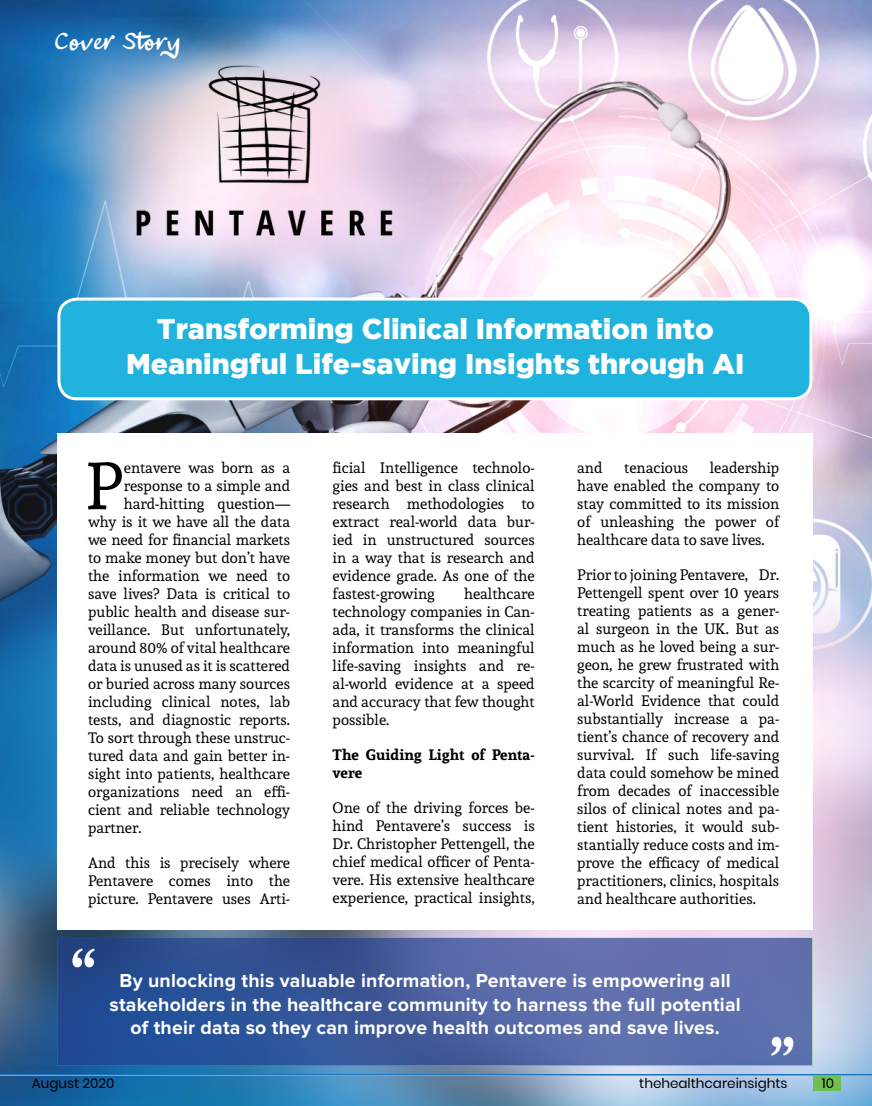
<style>
.page{position:relative;width:872px;height:1106px;background:#fff}
.page>*{position:absolute;margin:0;border:0;box-sizing:border-box;transform-origin:0 0}
.t1{font:75px "Andada";color:#fff}
.t2{font:65.7px "Andada";color:#000}
.t3{font:900 28.5px/34.2px "Gotham";color:#fff;text-align:center}
.t4{font:28.5px "a Autoyes Closely";color:#fff}
.t5{font:700 19.5px/23.4px "Proxima Nova";letter-spacing:.01em;color:#fff;text-align:center}
.t6{font:15px/18px "Andada";color:#000;text-align:justify}
.t7{font:700 15px/18px "Andada";color:#000}
.t8{font:13.5px "Poppins";color:#000}
</style>
<div class="page">
<img style="left:0;top:0;width:872px;height:1106px">
<div style="left:59px;top:299px;width:752px;height:100px;background:#20b3dd;border-radius:18px"></div>
<div style="left:57px;top:297px;width:755px;height:103px;border:3px solid #fff;border-radius:18px"></div>
<div style="left:57px;top:433px;width:755px;height:497px;background:#fff"></div>
<svg style="left:57px;top:937px;width:755px;height:129px;background:#46609f"></svg>
<div style="left:813px;top:1074px;width:27px;height:17px;background:#70be51"></div>
<hr style="left:0;top:1074px;width:872px;height:1px;background:#70be51">
<h3 class="t4" style="left:54px;top:31px;width:127px">Cover Story</h3>
<h3 class="t3" style="left:126px;top:311px;width:620px">Transforming Clinical Information into<br>Meaningful Life-saving Insights through AI</h3>
<h2 class="t2" style="left:85px;top:443px;width:40px">P</h2>
<p class="t6" style="left:124px;top:458px;width:168px">entavere was born as a</p>
<p class="t6" style="left:124px;top:476px;width:168px">response to a simple and</p>
<p class="t6" style="left:124px;top:494px;width:168px">hard-hitting question—</p>
<p class="t6" style="left:88px;top:512px;width:203px">why is it we have all the data</p>
<p class="t6" style="left:88px;top:530px;width:203px">we need for financial markets</p>
<p class="t6" style="left:88px;top:548px;width:203px">to make money but don’t have</p>
<p class="t6" style="left:88px;top:566px;width:203px">the information we need to</p>
<p class="t6" style="left:88px;top:584px;width:203px">save lives? Data is critical to</p>
<p class="t6" style="left:88px;top:602px;width:203px">public health and disease sur-</p>
<p class="t6" style="left:88px;top:620px;width:203px">veillance. But unfortunately,</p>
<p class="t6" style="left:88px;top:638px;width:203px">around 80% of vital healthcare</p>
<p class="t6" style="left:88px;top:656px;width:203px">data is unused as it is scattered</p>
<p class="t6" style="left:88px;top:674px;width:203px">or buried across many sources</p>
<p class="t6" style="left:88px;top:692px;width:203px">including clinical notes, lab</p>
<p class="t6" style="left:88px;top:710px;width:203px">tests, and diagnostic reports.</p>
<p class="t6" style="left:88px;top:728px;width:203px">To sort through these unstruc-</p>
<p class="t6" style="left:88px;top:746px;width:203px">tured data and gain better in-</p>
<p class="t6" style="left:88px;top:764px;width:203px">sight into patients, healthcare</p>
<p class="t6" style="left:88px;top:782px;width:203px">organizations need an effi-</p>
<p class="t6" style="left:88px;top:800px;width:203px">cient and reliable technology</p>
<p class="t6" style="left:88px;top:818px;width:55px">partner.</p>
<p class="t6" style="left:88px;top:853px;width:203px">And this is precisely where Pentavere comes into the picture. Pentavere uses Arti-</p>
<h1 class="t1" style="left:70px;top:931px;width:29px">“</h1>
<p class="t6" style="left:333px;top:458px;width:203px">ficial Intelligence technolo&shy;gies and best in class clinical research methodologies to extract real-world data bur&shy;ied in unstructured sources in a way that is research and evidence grade. As one of the fastest-growing</p>
<p class="t6" style="left:333px;top:584px;width:203px;text-indent:131px">healthcare technology companies in Can&shy;ada, it transforms the clinical information into meaningful life-saving insights and re&shy;al-world evidence at a speed and accuracy that few thought possible.</p>
<p class="t7" style="left:333px;top:745px;width:203px">The Guiding Light of Penta&shy;vere</p>
<p class="t6" style="left:333px;top:798px;width:203px">One of the driving forces be&shy;hind Pentavere’s success is Dr. Christopher Pettengell, the chief medical officer of Penta&shy;vere. His extensive healthcare experience, practical insights,</p>
<p class="t6" style="left:577px;top:458px;width:203px;text-indent:133px">leadership have enabled the company to stay committed to its mission of unleashing the power of healthcare data to save lives.</p>
<p class="t6" style="left:577px;top:565px;width:204px">Prior to joining Pentavere, Dr.<br>Pettengell spent over 10 years treating patients as a gener&shy;al surgeon in the UK. But as much as he loved being a sur&shy;geon, he grew frustrated with the scarcity of meaningful Re&shy;al-World Evidence that could substantially increase a pa&shy;tient’s chance of recovery and survival. If such life-saving data could somehow be mined from decades of inaccessible silos of clinical notes and pa&shy;tient histories, it would sub&shy;stantially reduce costs and im&shy;prove the efficacy of medical practitioners, clinics, hospitals and healthcare authorities.</p>
<p class="t6" style="left:577px;top:458px;width:27px">and</p>
<p class="t6" style="left:624px;top:458px;width:66px">tenacious</p>
<h3 class="t5" style="left:110px;top:969px;width:632px">By unlocking this valuable information, Pentavere is empowering all stakeholders in the healthcare community to harness the full potential of their data so they can improve health outcomes and save lives.</h3>
<h1 class="t1" style="left:796px;top:1072px;width:28px;rotate:-180deg">“</h1>
<p class="t8" style="left:32px;top:1075px;width:84px">August 2020</p>
<p class="t8" style="left:639px;top:1075px;width:150px">thehealthcareinsights</p>
<p class="t8" style="left:822px;top:1075px;width:14px">10</p>
</div>
